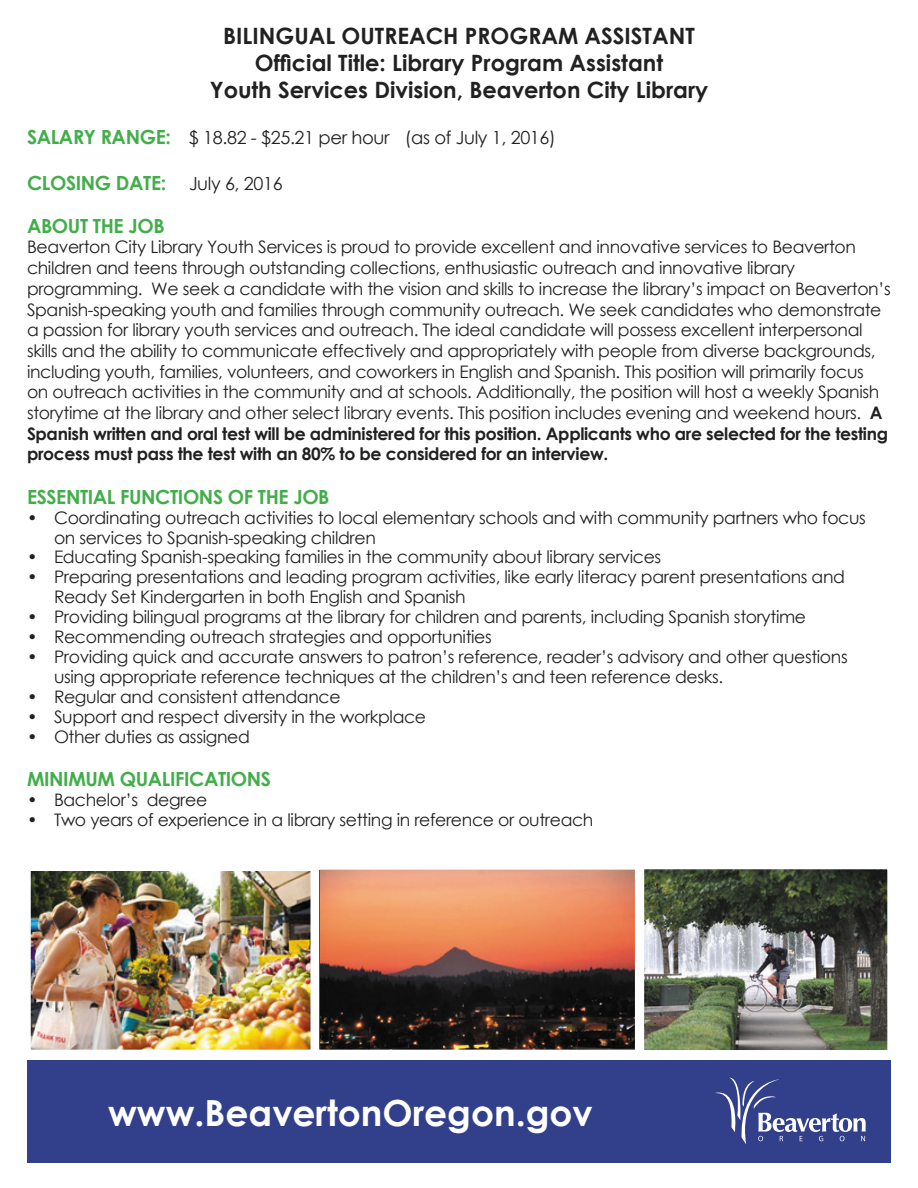
<style>
.page{position:relative;width:918px;height:1188px;background:#fff}
.page>*{position:absolute;margin:0;border:0;box-sizing:border-box;transform-origin:0 0}
.t1{font:700 36px "Century Gothic";color:#fff}
.t2{font:700 22.5px "Century Gothic";color:#222121}
.t3{font:700 19.5px "Century Gothic";letter-spacing:-.02em;color:#42ae4a}
.t4{font:18px "Century Gothic";letter-spacing:-.02em;color:#222121}
.t5{font:17.25px/20.7px "Century Gothic";letter-spacing:-.02em;color:#222121}
.s1{font-weight:700;font-size:19.5px;color:#42ae4a}
.s2{font-weight:400;font-size:18px;color:#222121}
.s3{font-weight:700}
</style>
<div class="page">
<img style="left:32px;top:871px;width:277px;height:177px">
<div style="left:23px;top:862px;width:295px;height:195px;border:8px solid #fff"></div>
<img style="left:321px;top:871px;width:312px;height:177px">
<div style="left:312px;top:862px;width:330px;height:195px;border:8px solid #fff"></div>
<img style="left:645px;top:870px;width:242px;height:179px">
<div style="left:637px;top:862px;width:258px;height:195px;border:7px solid #fff"></div>
<div style="left:27px;top:1060px;width:864px;height:102px;background:#32408c"></div>
<svg style="left:715px;top:1078px;width:151px;height:66px"></svg>
<p class="t2" style="left:223px;top:19px;width:473px">BILINGUAL OUTREACH PROGRAM ASSISTANT</p>
<p class="t2" style="left:255px;top:46px;width:410px">Official Title: Library Program Assistant</p>
<p class="t2" style="left:210px;top:73px;width:500px">Youth Services Division, Beaverton City Library</p>
<p class="t4" style="left:27px;top:125px;width:530px"><span class="s1">SALARY RANGE:</span> $ 18.82 - $25.21 per hour (as of July 1, 2016)</p>
<p class="t3" style="left:27px;top:169px;width:257px">CLOSING DATE: <span class="s2">July 6, 2016</span></p>
<p class="t3" style="left:27px;top:211px;width:139px">ABOUT THE JOB</p>
<p class="t5" style="left:27px;top:237px;width:865px">Beaverton City Library Youth Services is proud to provide excellent and innovative services to Beaverton children and teens through outstanding collections, enthusiastic outreach and innovative library programming. We seek a candidate with the vision and skills to increase the library’s impact on Beaverton’s Spanish-speaking youth and families through community outreach. We seek candidates who demonstrate a passion for library youth services and outreach. The ideal candidate will possess excellent interpersonal skills and the ability to communicate effectively and appropriately with people from diverse backgrounds, including youth, families, volunteers, and coworkers in English and Spanish. This position will primarily focus<br>on outreach activities in the community and at schools. Additionally, the position will host a weekly Spanish storytime at the library and other select library events. This position includes evening and weekend hours. <span class="s3">A Spanish written and oral test will be administered for this position. Applicants who are selected for the testing process must pass the test with an 80% to be considered for an interview.</span></p>
<p class="t3" style="left:27px;top:482px;width:304px">ESSENTIAL FUNCTIONS OF THE JOB</p>
<p class="t5" style="left:54px;top:507px;width:813px;line-height:20px;text-indent:-27px">• Coordinating outreach activities to local elementary schools and with community partners who focus on services to Spanish-speaking children</p>
<p class="t5" style="left:27px;top:547px;width:636px">• Educating Spanish-speaking families in the community about library services</p>
<p class="t5" style="left:54px;top:567px;width:793px;line-height:20px;text-indent:-27px">• Preparing presentations and leading program activities, like early literacy parent presentations and<br>Ready Set Kindergarten in both English and Spanish</p>
<p class="t5" style="left:27px;top:606px;width:781px">• Providing bilingual programs at the library for children and parents, including Spanish storytime</p>
<p class="t5" style="left:27px;top:626px;width:466px">• Recommending outreach strategies and opportunities</p>
<p class="t5" style="left:54px;top:647px;width:795px;line-height:20px;text-indent:-27px">• Providing quick and accurate answers to patron’s reference, reader’s advisory and other questions using appropriate reference techniques at the children’s and teen reference desks.</p>
<p class="t5" style="left:27px;top:686px;width:315px">• Regular and consistent attendance</p>
<p class="t5" style="left:27px;top:706px;width:401px">• Support and respect diversity in the workplace</p>
<p class="t5" style="left:27px;top:726px;width:224px">• Other duties as assigned</p>
<p class="t3" style="left:27px;top:764px;width:246px">MINIMUM QUALIFICATIONS</p>
<p class="t5" style="left:27px;top:789px;width:182px">• Bachelor’s degree</p>
<p class="t5" style="left:27px;top:809px;width:568px">• Two years of experience in a library setting in reference or outreach</p>
<p class="t1" style="left:108px;top:1086px;width:486px">www.BeavertonOregon.gov</p>
</div>
